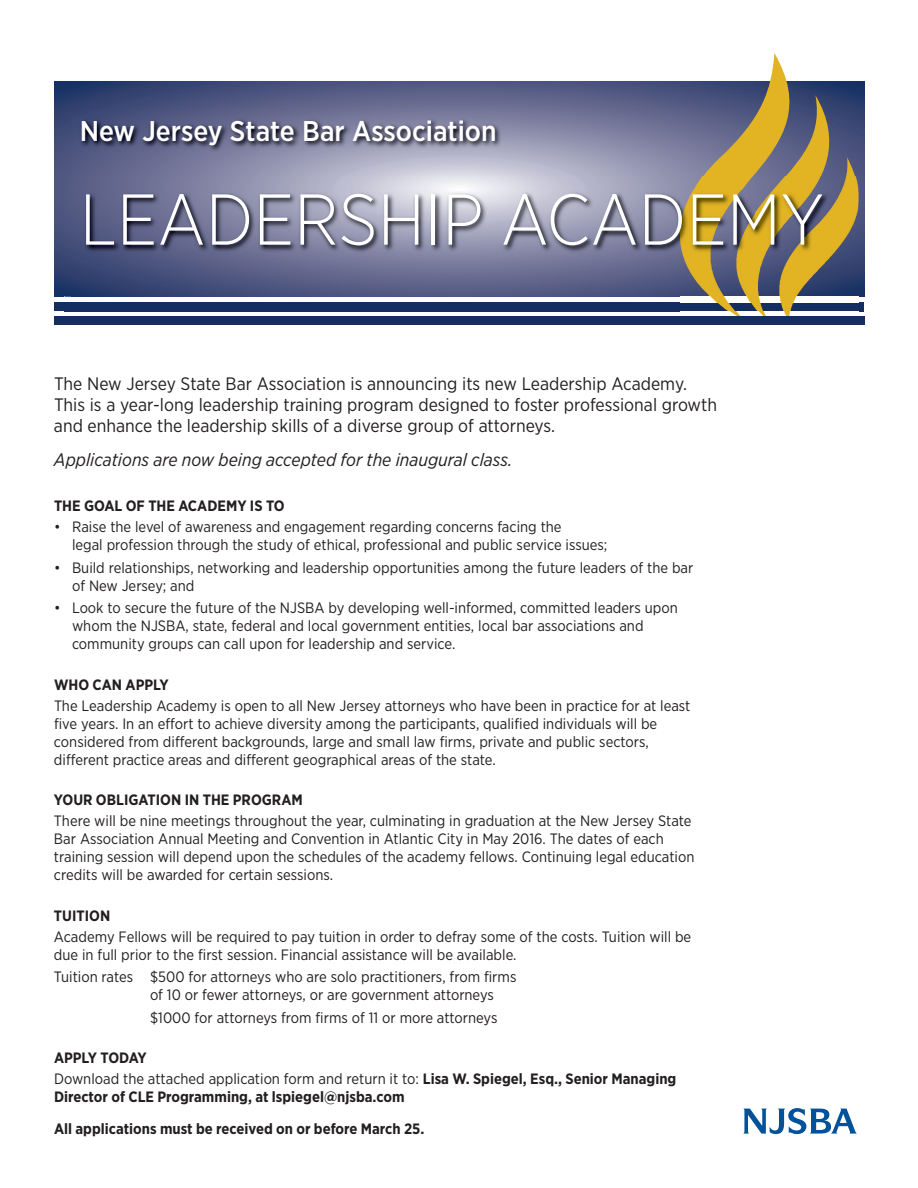
<style>
.page{position:relative;width:918px;height:1188px;background:#fff}
.page>*{position:absolute;margin:0;border:0;box-sizing:border-box;transform-origin:0 0}
.t1{font:300 71.85px "Gotham Narrow";color:#fff}
.t2{font:500 28.5px "Gotham Narrow";color:#fff}
.t3{font:18px/21px "Gotham Narrow";color:#231f20}
.t4{font:italic 18px "Gotham Narrow";color:#231f20}
.t5{font:15px/18px "Gotham Narrow";color:#231f20}
.t6{font:700 15px/31.5px "Gotham Narrow";color:#231f20}
.s1{font-weight:700}
</style>
<div class="page">
<svg style="left:54px;top:82px;width:626px;height:215px"></svg>
<img style="left:72px;top:110px;width:608px;height:66px">
<svg style="left:743px;top:1108px;width:114px;height:26px"></svg>
<img style="left:65px;top:176px;width:800px;height:149px">
<img style="left:65px;top:297px;width:615px;height:14px">
<img style="left:65px;top:176px;width:615px;height:121px">
<svg style="left:680px;top:53px;width:184px;height:264px"></svg>
<img style="left:680px;top:297px;width:179px;height:20px">
<div style="left:54px;top:317px;width:810px;height:8px;background:#162d60"></div>
<h2 class="t2" style="left:80px;top:121px;width:418px">New Jersey State Bar Association</h2>
<h1 class="t1" style="left:80px;top:194px;width:746px">LEADERSHIP ACADEMY</h1>
<p class="t3" style="left:54px;top:374px;width:665px">The New Jersey State Bar Association is announcing its new Leadership Academy.<br>This is a year-long leadership training program designed to foster professional growth and enhance the leadership skills of a diverse group of attorneys.</p>
<p class="t4" style="left:54px;top:454px;width:460px">Applications are now being accepted for the inaugural class.</p>
<p class="t6" style="left:54px;top:492px;width:232px">THE GOAL OF THE ACADEMY IS TO</p>
<p class="t5" style="left:72px;top:519px;width:537px;text-indent:-18px">• Raise the level of awareness and engagement regarding concerns facing the<br>legal profession through the study of ethical, professional and public service issues;</p>
<p class="t5" style="left:72px;top:560px;width:623px;text-indent:-18px">• Build relationships, networking and leadership opportunities among the future leaders of the bar of New Jersey; and</p>
<p class="t5" style="left:72px;top:600px;width:607px;text-indent:-18px">• Look to secure the future of the NJSBA by developing well-informed, committed leaders upon whom the NJSBA, state, federal and local government entities, local bar associations and community groups can call upon for leadership and service.</p>
<p class="t6" style="left:54px;top:670px;width:116px">WHO CAN APPLY</p>
<p class="t5" style="left:54px;top:698px;width:638px">The Leadership Academy is open to all New Jersey attorneys who have been in practice for at least five years. In an effort to achieve diversity among the participants, qualified individuals will be considered from different backgrounds, large and small law firms, private and public sectors, different practice areas and different geographical areas of the state.</p>
<p class="t6" style="left:54px;top:786px;width:250px">YOUR OBLIGATION IN THE PROGRAM</p>
<p class="t5" style="left:54px;top:813px;width:642px">There will be nine meetings throughout the year, culminating in graduation at the New Jersey State Bar Association Annual Meeting and Convention in Atlantic City in May 2016. The dates of each training session will depend upon the schedules of the academy fellows. Continuing legal education credits will be awarded for certain sessions.</p>
<p class="t6" style="left:54px;top:901px;width:58px">TUITION</p>
<p class="t5" style="left:54px;top:929px;width:639px">Academy Fellows will be required to pay tuition in order to defray some of the costs. Tuition will be due in full prior to the first session. Financial assistance will be available.</p>
<p class="t5" style="left:150px;top:969px;width:368px;text-indent:-96px">Tuition rates $500 for attorneys who are solo practitioners, from firms of 10 or fewer attorneys, or are government attorneys</p>
<p class="t5" style="left:150px;top:1010px;width:349px">$1000 for attorneys from firms of 11 or more attorneys</p>
<p class="t5" style="left:54px;top:1049px;width:624px;line-height:21px"><span class="s1">APPLY TODAY<br></span>Download the attached application form and return it to: <span class="s1">Lisa W. Spiegel, Esq., Senior Managing</span></p>
<p class="t6" style="left:54px;top:1083px;width:372px">Director of CLE Programming, at lspiegel@njsba.com<br>All applications must be received on or before March 25.</p>
</div>
